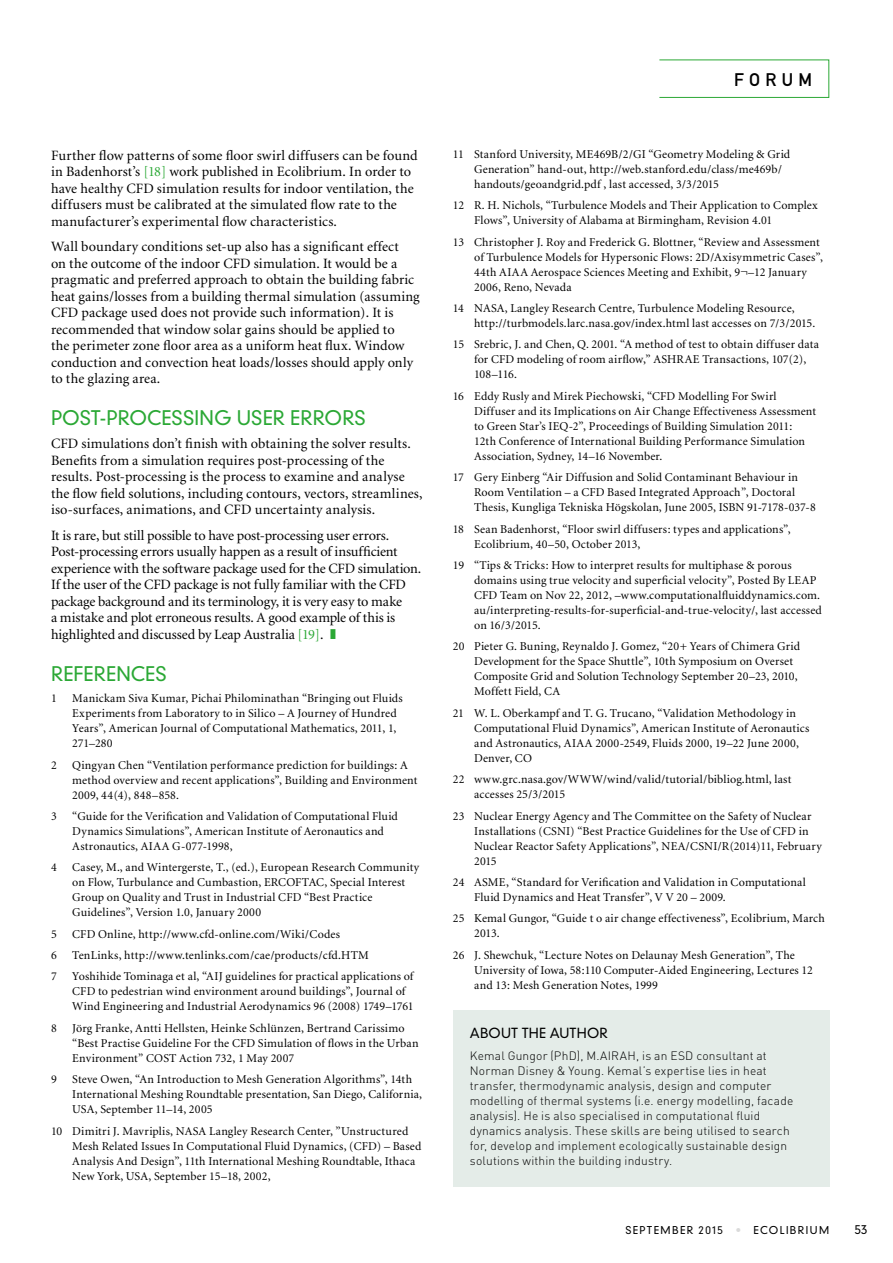
<style>
.page{position:relative;width:893px;height:1263px;background:#fff}
.page>*{position:absolute;margin:0;border:0;box-sizing:border-box;transform-origin:0 0}
.t1{font:300 19.5px "DIN Neuzeit Grotesk";color:#2ba835}
.t2{font:18px "DIN Mittelschrift";letter-spacing:.3em;color:#000}
.t3{font:14.25px/16.5px "Minion";color:#000}
.t4{font:300 13.5px "DIN Neuzeit Grotesk";letter-spacing:.015em;color:#000}
.t5{font:12px/15px "Minion";letter-spacing:.015em;color:#000}
.t6{font:300 12px/15px "DIN";letter-spacing:.015em;color:#000}
.t7{font:300 12px "DIN Neuzeit Grotesk";color:#000}
.t8{font:300 10.5px "DIN Neuzeit Grotesk";letter-spacing:.13em;color:#000}
.s1{color:#2ba835}
.s2{color:#dadada}
</style>
<div class="page">
<div style="left:659px;top:60px;width:170px;height:38px;border:1px solid #2ba835"></div>
<div style="left:453px;top:1010px;width:376px;height:176px;background:#e4ece8"></div>
<p class="t3" style="left:51px;top:147px;width:368px">Further flow patterns of some floor swirl diffusers can be found in Badenhorst’s <span class="s1">[18]</span> work published in Ecolibrium. In order to have healthy CFD simulation results for indoor ventilation, the diffusers must be calibrated at the simulated flow rate to the manufacturer’s experimental flow characteristics.</p>
<p class="t3" style="left:51px;top:239px;width:370px">Wall boundary conditions set-up also has a significant effect<br>on the outcome of the indoor CFD simulation. It would be a pragmatic and preferred approach to obtain the building fabric heat gains/losses from a building thermal simulation (assuming CFD package used does not provide such information). It is recommended that window solar gains should be applied to<br>the perimeter zone floor area as a uniform heat flux. Window conduction and convection heat loads/losses should apply only to the glazing area.</p>
<h1 class="t1" style="left:51px;top:406px;width:316px">POST-PROCESSING USER ERRORS</h1>
<p class="t3" style="left:51px;top:436px;width:373px">CFD simulations don’t finish with obtaining the solver results.<br>Benefits from a simulation requires post-processing of the results. Post-processing is the process to examine and analyse the flow field solutions, including contours, vectors, streamlines, iso-surfaces, animations, and CFD uncertainty analysis.</p>
<p class="t3" style="left:51px;top:527px;width:372px">It is rare, but still possible to have post-processing user errors.<br>Post-processing errors usually happen as a result of insufficient experience with the software package used for the CFD simulation.<br>If the user of the CFD package is not fully familiar with the CFD package background and its terminology, it is very easy to make<br>a mistake and plot erroneous results. A good example of this is highlighted and discussed by Leap Australia <span class="s1">[19]</span>. <span class="s1">❚</span></p>
<h1 class="t1" style="left:51px;top:662px;width:117px">REFERENCES</h1>
<p class="t5" style="left:51px;top:691px;width:7px">1</p>
<p class="t5" style="left:72px;top:691px;width:332px">Manickam Siva Kumar, Pichai Philominathan “Bringing out Fluids Experiments from Laboratory to in Silico – A Journey of Hundred Years”, American Journal of Computational Mathematics, 2011, 1, 271–280</p>
<p class="t5" style="left:51px;top:758px;width:7px">2</p>
<p class="t5" style="left:72px;top:758px;width:347px">Qingyan Chen “Ventilation performance prediction for buildings: A method overview and recent applications”, Building and Environment<br>2009, 44(4), 848–858.</p>
<p class="t5" style="left:51px;top:809px;width:7px">3</p>
<p class="t5" style="left:72px;top:809px;width:327px">“Guide for the Verification and Validation of Computational Fluid<br>Dynamics Simulations”, American Institute of Aeronautics and<br>Astronautics, AIAA G-077-1998,</p>
<p class="t5" style="left:51px;top:860px;width:7px">4</p>
<p class="t5" style="left:72px;top:860px;width:348px">Casey, M., and Wintergerste, T., (ed.), European Research Community on Flow, Turbulance and Cumbastion, ERCOFTAC, Special Interest Group on Quality and Trust in Industrial CFD “Best Practice Guidelines”, Version 1.0, January 2000</p>
<p class="t5" style="left:51px;top:927px;width:7px">5</p>
<p class="t5" style="left:72px;top:927px;width:269px">CFD Online, http://www.cfd-online.com/Wiki/Codes</p>
<p class="t5" style="left:51px;top:948px;width:7px">6</p>
<p class="t5" style="left:72px;top:948px;width:298px">TenLinks, http://www.tenlinks.com/cae/products/cfd.HTM</p>
<p class="t5" style="left:51px;top:969px;width:7px">7</p>
<p class="t5" style="left:72px;top:969px;width:343px">Yoshihide Tominaga et al, “AIJ guidelines for practical applications of<br>CFD to pedestrian wind environment around buildings”, Journal of<br>Wind Engineering and Industrial Aerodynamics 96 (2008) 1749–1761</p>
<p class="t5" style="left:51px;top:1021px;width:7px">8</p>
<p class="t5" style="left:72px;top:1021px;width:348px">Jörg Franke, Antti Hellsten, Heinke Schlünzen, Bertrand Carissimo “Best Practise Guideline For the CFD Simulation of flows in the Urban<br>Environment” COST Action 732, 1 May 2007</p>
<p class="t5" style="left:51px;top:1072px;width:7px">9</p>
<p class="t5" style="left:72px;top:1072px;width:351px">Steve Owen, “An Introduction to Mesh Generation Algorithms”, 14th<br>International Meshing Roundtable presentation, San Diego, California,<br>USA, September 11–14, 2005</p>
<p class="t5" style="left:72px;top:1124px;width:351px;text-indent:-21px">10 Dimitri J. Mavriplis, NASA Langley Research Center, ”Unstructured Mesh Related Issues In Computational Fluid Dynamics, (CFD) – Based Analysis And Design”, 11th International Meshing Roundtable, Ithaca New York, USA, September 15–18, 2002,</p>
<h2 class="t2" style="left:734px;top:69px;width:80px">FORUM</h2>
<p class="t5" style="left:474px;top:147px;width:318px;text-indent:-21px">11 Stanford University, ME469B/2/GI “Geometry Modeling &amp; Grid<br>Generation” hand-out, http://web.stanford.edu/class/me469b/ handouts/geoandgrid.pdf , last accessed, 3/3/2015</p>
<p class="t5" style="left:474px;top:198px;width:345px;text-indent:-21px">12 R. H. Nichols, “Turbulence Models and Their Application to Complex<br>Flows”, University of Alabama at Birmingham, Revision 4.01</p>
<p class="t5" style="left:474px;top:235px;width:350px;text-indent:-21px">13 Christopher J. Roy and Frederick G. Blottner, “Review and Assessment of Turbulence Models for Hypersonic Flows: 2D/Axisymmetric Cases”, 44th AIAA Aerospace Sciences Meeting and Exhibit, 9¬–12 January 2006, Reno, Nevada</p>
<p class="t5" style="left:474px;top:301px;width:343px;text-indent:-21px">14 NASA, Langley Research Centre, Turbulence Modeling Resource, http://turbmodels.larc.nasa.gov/index.html last accesses on 7/3/2015.</p>
<p class="t5" style="left:474px;top:337px;width:346px;text-indent:-21px">15 Srebric, J. and Chen, Q. 2001. “A method of test to obtain diffuser data for CFD modeling of room airflow,” ASHRAE Transactions, 107(2),<br>108–116.</p>
<p class="t5" style="left:474px;top:389px;width:343px;text-indent:-21px">16 Eddy Rusly and Mirek Piechowski, “CFD Modelling For Swirl Diffuser and its Implications on Air Change Effectiveness Assessment to Green Star’s IEQ-2”, Proceedings of Building Simulation 2011:<br>12th Conference of International Building Performance Simulation Association, Sydney, 14–16 November.</p>
<p class="t5" style="left:474px;top:470px;width:343px;text-indent:-21px">17 Gery Einberg “Air Diffusion and Solid Contaminant Behaviour in<br>Room Ventilation – a CFD Based Integrated Approach”, Doctoral<br>Thesis, Kungliga Tekniska Högskolan, June 2005, ISBN 91-7178-037-8</p>
<p class="t5" style="left:474px;top:522px;width:318px;text-indent:-21px">18 Sean Badenhorst, “Floor swirl diffusers: types and applications”,<br>Ecolibrium, 40–50, October 2013,</p>
<p class="t5" style="left:474px;top:558px;width:349px;text-indent:-21px">19 “Tips &amp; Tricks: How to interpret results for multiphase &amp; porous domains using true velocity and superficial velocity”, Posted By LEAP CFD Team on Nov 22, 2012, –www.computationalfluiddynamics.com. au/interpreting-results-for-superficial-and-true-velocity/, last accessed on 16/3/2015.</p>
<p class="t5" style="left:474px;top:639px;width:327px;text-indent:-21px">20 Pieter G. Buning, Reynaldo J. Gomez, “20+ Years of Chimera Grid Development for the Space Shuttle”, 10th Symposium on Overset Composite Grid and Solution Technology September 20–23, 2010, Moffett Field, CA</p>
<p class="t5" style="left:474px;top:706px;width:337px;text-indent:-21px">21 W. L. Oberkampf and T. G. Trucano, “Validation Methodology in Computational Fluid Dynamics”, American Institute of Aeronautics and Astronautics, AIAA 2000-2549, Fluids 2000, 19–22 June 2000, Denver, CO</p>
<p class="t5" style="left:474px;top:772px;width:319px;text-indent:-21px">22 www.grc.nasa.gov/WWW/wind/valid/tutorial/bibliog.html, last accesses 25/3/2015</p>
<p class="t5" style="left:474px;top:809px;width:349px;text-indent:-21px">23 Nuclear Energy Agency and The Committee on the Safety of Nuclear Installations (CSNI) “Best Practice Guidelines for the Use of CFD in Nuclear Reactor Safety Applications”, NEA/CSNI/R(2014)11, February 2015</p>
<p class="t5" style="left:474px;top:875px;width:333px;text-indent:-21px">24 ASME, “Standard for Verification and Validation in Computational<br>Fluid Dynamics and Heat Transfer”, V V 20 – 2009.</p>
<p class="t5" style="left:474px;top:911px;width:352px;text-indent:-21px">25 Kemal Gungor, “Guide t o air change effectiveness”, Ecolibrium, March<br>2013.</p>
<p class="t5" style="left:474px;top:948px;width:340px;text-indent:-21px">26 J. Shewchuk, “Lecture Notes on Delaunay Mesh Generation”, The<br>University of Iowa, 58:110 Computer-Aided Engineering, Lectures 12 and 13: Mesh Generation Notes, 1999</p>
<p class="t4" style="left:470px;top:1025px;width:140px">ABOUT THE AUTHOR</p>
<p class="t6" style="left:470px;top:1048px;width:325px">Kemal Gungor (PhD), M.AIRAH, is an ESD consultant at Norman Disney &amp; Young. Kemal’s expertise lies in heat transfer, thermodynamic analysis, design and computer modelling of thermal systems (i.e. energy modelling, facade analysis). He is also specialised in computational fluid dynamics analysis. These skills are being utilised to search for, develop and implement ecologically sustainable design solutions within the building industry.</p>
<p class="t8" style="left:625px;top:1224px;width:205px">SEPTEMBER 2015 <span class="s2">•</span> ECOLIBRIUM</p>
<p class="t7" style="left:855px;top:1222px;width:14px">53</p>
</div>
